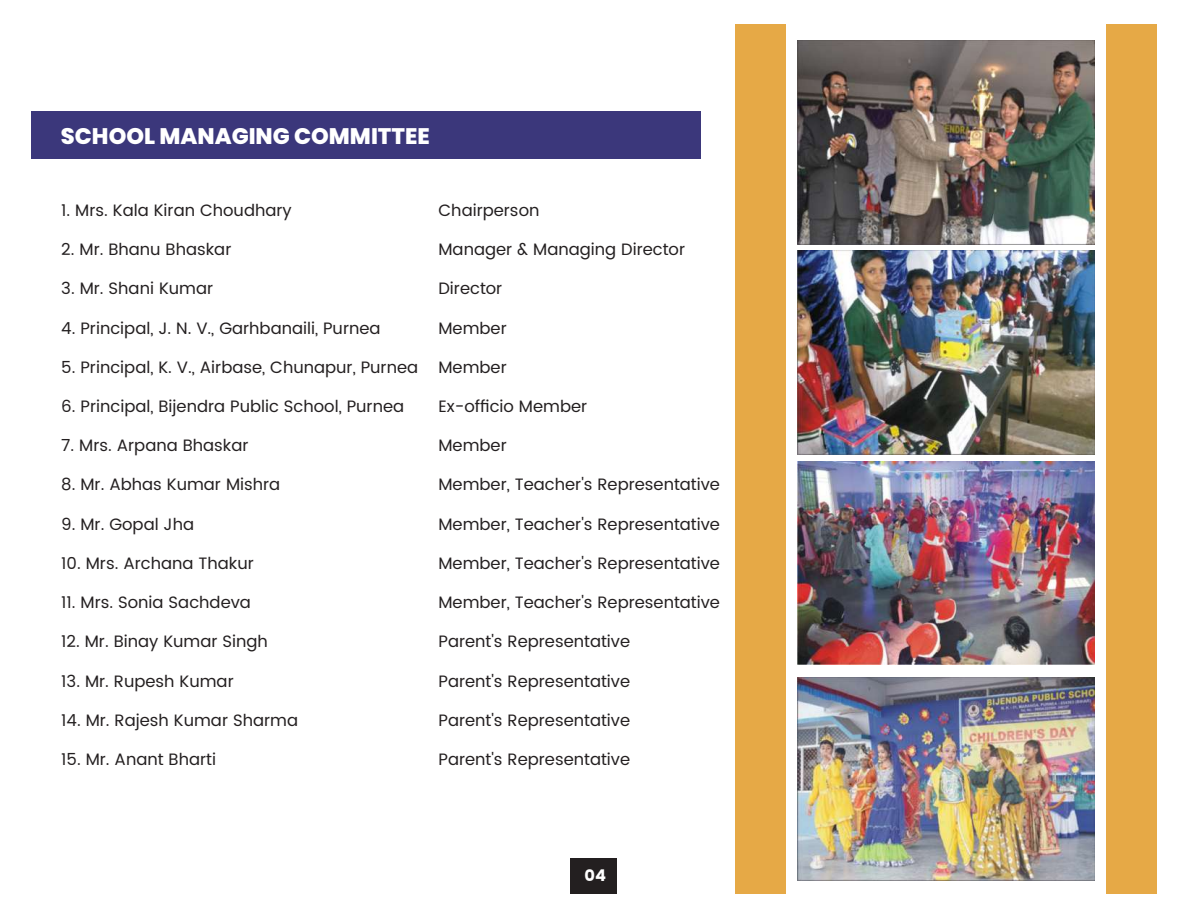
<style>
.page{position:relative;width:1188px;height:918px;background:#fff}
.page>*{position:absolute;margin:0;border:0;box-sizing:border-box;transform-origin:0 0}
.t1{font:800 22.5px "Poppins";color:#fff}
.t2{font:16.5px "Poppins";color:#231f20}
.t3{font:700 16.2px "Poppins";color:#fff}
</style>
<div class="page">
<div style="left:31px;top:112px;width:670px;height:47px;background:#3b377b"></div>
<div style="left:735px;top:24px;width:51px;height:870px;background:#e6a946"></div>
<div style="left:1107px;top:24px;width:50px;height:870px;background:#e6a946"></div>
<img style="left:798px;top:251px;width:296px;height:204px">
<img style="left:798px;top:41px;width:296px;height:204px">
<img style="left:798px;top:677px;width:296px;height:204px">
<img style="left:798px;top:461px;width:296px;height:203px">
<div style="left:571px;top:858px;width:46px;height:36px;background:#231f20"></div>
<h1 class="t1" style="left:61px;top:123px;width:370px">SCHOOL MANAGING COMMITTEE</h1>
<p class="t2" style="left:61px;top:198px;width:232px">1. Mrs. Kala Kiran Choudhary</p>
<p class="t2" style="left:61px;top:237px;width:172px">2. Mr. Bhanu Bhaskar</p>
<p class="t2" style="left:61px;top:277px;width:153px">3. Mr. Shani Kumar</p>
<p class="t2" style="left:61px;top:316px;width:321px">4. Principal, J. N. V., Garhbanaili, Purnea</p>
<p class="t2" style="left:61px;top:355px;width:358px">5. Principal, K. V., Airbase, Chunapur, Purnea</p>
<p class="t2" style="left:61px;top:394px;width:344px">6. Principal, Bijendra Public School, Purnea</p>
<p class="t2" style="left:61px;top:434px;width:189px">7. Mrs. Arpana Bhaskar</p>
<p class="t2" style="left:61px;top:473px;width:220px">8. Mr. Abhas Kumar Mishra</p>
<p class="t2" style="left:61px;top:512px;width:134px">9. Mr. Gopal Jha</p>
<p class="t2" style="left:61px;top:551px;width:194px">10. Mrs. Archana Thakur</p>
<p class="t2" style="left:61px;top:590px;width:191px">11. Mrs. Sonia Sachdeva</p>
<p class="t2" style="left:61px;top:630px;width:208px">12. Mr. Binay Kumar Singh</p>
<p class="t2" style="left:61px;top:669px;width:174px">13. Mr. Rupesh Kumar</p>
<p class="t2" style="left:61px;top:708px;width:238px">14. Mr. Rajesh Kumar Sharma</p>
<p class="t2" style="left:61px;top:747px;width:156px">15. Mr. Anant Bharti</p>
<p class="t2" style="left:438px;top:198px;width:102px">Chairperson</p>
<p class="t2" style="left:438px;top:237px;width:248px">Manager &amp; Managing Director</p>
<p class="t2" style="left:438px;top:277px;width:65px">Director</p>
<p class="t2" style="left:438px;top:316px;width:70px">Member</p>
<p class="t2" style="left:438px;top:355px;width:70px">Member</p>
<p class="t2" style="left:438px;top:394px;width:150px">Ex-officio Member</p>
<p class="t2" style="left:438px;top:433px;width:70px">Member</p>
<p class="t2" style="left:438px;top:473px;width:283px">Member, Teacher's Representative</p>
<p class="t2" style="left:438px;top:512px;width:283px">Member, Teacher's Representative</p>
<p class="t2" style="left:438px;top:551px;width:283px">Member, Teacher's Representative</p>
<p class="t2" style="left:438px;top:590px;width:283px">Member, Teacher's Representative</p>
<p class="t2" style="left:438px;top:630px;width:193px">Parent's Representative</p>
<p class="t2" style="left:438px;top:669px;width:193px">Parent's Representative</p>
<p class="t2" style="left:438px;top:708px;width:193px">Parent's Representative</p>
<p class="t2" style="left:438px;top:747px;width:193px">Parent's Representative</p>
<p class="t3" style="left:585px;top:866px;width:23px">04</p>
</div>
